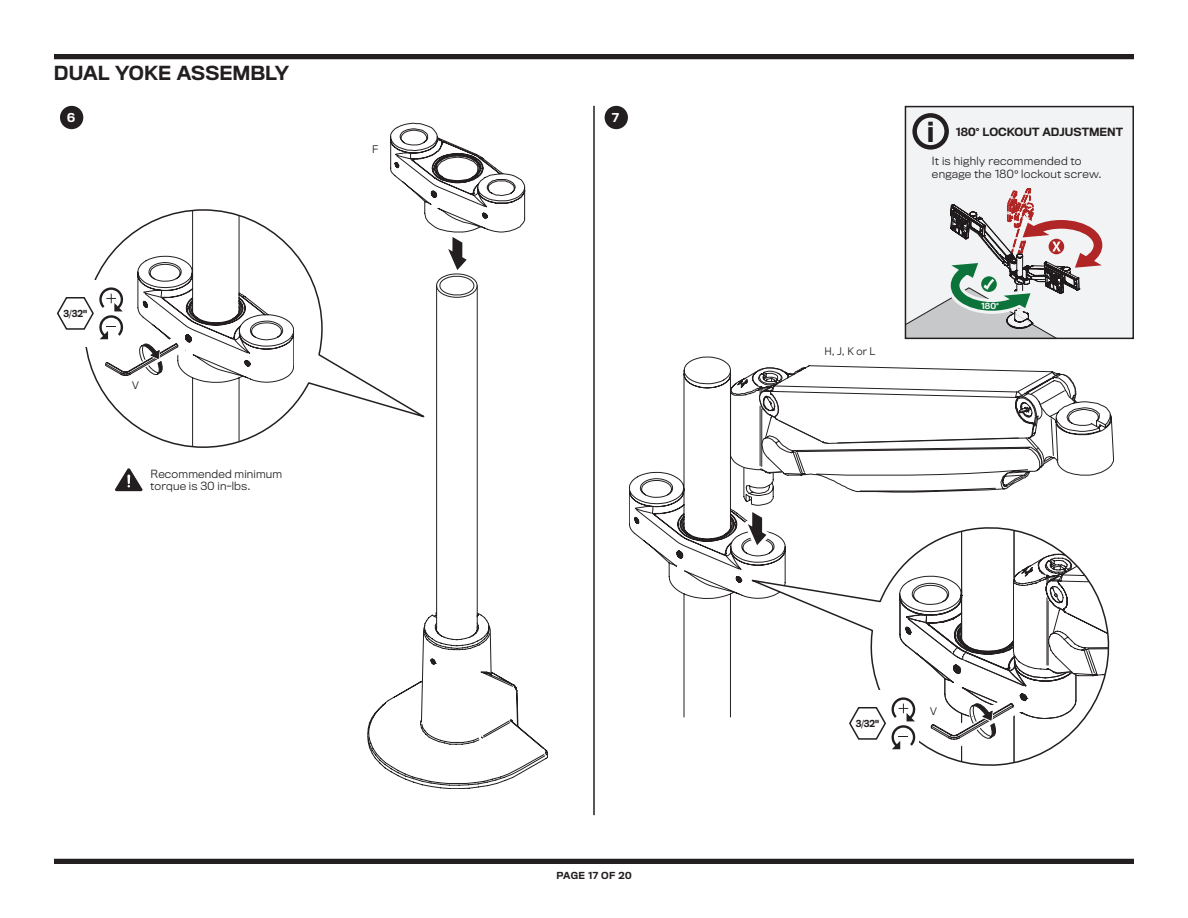
<style>
.page{position:relative;width:1188px;height:918px;background:#fff}
.page>*{position:absolute;margin:0;border:0;box-sizing:border-box;transform-origin:0 0}
.t1{font:500 27px "Titling Gothic FB";color:#231f20}
.t2{font:500 18px "Titling Gothic FB";letter-spacing:-.005em;color:#231f20}
.t3{font:500 11.4px "Titling Gothic FB";color:#fff}
.step_overview{font:300 10.5px/12.6px "Titling Gothic FB";letter-spacing:.025em;color:#231f20}
.t4{font:500 10.5px "Titling Gothic FB";letter-spacing:.005em;color:#231f20}
.t5{font:300 9.75px "Titling Gothic FB";color:#231f20}
.t6{font:500 9px "Titling Gothic FB";letter-spacing:.03em;color:#231f20}
.t7{font:500 9px "Titling Gothic FB";letter-spacing:.03em;color:#231f20;scale:.9 1}
.t8{font:500 7.8px "Titling Gothic FB";color:#fff}
.s1{font-family:"Helvetica";font-weight:400}
</style>
<div class="page">
<div style="left:54px;top:859px;width:1080px;height:5px;background:#231f20"></div>
<div style="left:54px;top:54px;width:1080px;height:5px;background:#231f20"></div>
<svg style="left:189px;top:209px;width:236px;height:239px"></svg>
<svg style="left:56px;top:210px;width:238px;height:237px"></svg>
<hr style="left:436px;top:286px;width:1px;height:343px;background:#231f20">
<hr style="left:477px;top:286px;width:1px;height:342px;background:#231f20">
<svg style="left:368px;top:612px;width:180px;height:177px"></svg>
<svg style="left:390px;top:123px;width:135px;height:175px"></svg>
<hr style="left:593px;top:106px;width:2px;height:709px;background:#231f20">
<svg style="left:629px;top:369px;width:116px;height:348px"></svg>
<svg style="left:743px;top:391px;width:371px;height:115px"></svg>
<svg style="left:745px;top:512px;width:18px;height:9px"></svg>
<svg style="left:684px;top:357px;width:392px;height:116px"></svg>
<svg style="left:740px;top:521px;width:263px;height:196px"></svg>
<svg style="left:848px;top:528px;width:262px;height:238px"></svg>
<div style="left:905px;top:107px;width:228px;height:231px;background:#f2f3f4"></div>
<svg style="left:908px;top:188px;width:195px;height:148px"></svg>
<div style="left:905px;top:106px;width:229px;height:233px;border:2px solid #231f20"></div>
<div style="left:912px;top:113px;width:37px;height:37px;border:4px solid #231f20;border-radius:50%"></div>
<div style="left:60px;top:106px;width:23px;height:23px;background:#231f20;border-radius:50%"></div>
<div style="left:605px;top:106px;width:23px;height:23px;background:#231f20;border-radius:50%"></div>
<svg style="left:116px;top:469px;width:27px;height:23px"></svg>
<p class="t2" style="left:54px;top:62px;width:237px">DUAL YOKE ASSEMBLY</p>
<p class="t3" style="left:67px;top:111px;width:10px">6</p>
<p class="t3" style="left:612px;top:111px;width:8px">7</p>
<p class="t7" style="left:64px;top:308px;width:28px">3/32"</p>
<p class="t5" style="left:132px;top:379px;width:8px">V</p>
<p class="step_overview" style="left:151px;top:467px;width:133px">Recommended minimum torque is 30 in-lbs.</p>
<p class="t5" style="left:372px;top:144px;width:8px">F</p>
<p class="t6" style="left:556px;top:870px;width:77px">PAGE 17 OF 20</p>
<p class="t5" style="left:825px;top:346px;width:52px">H, J, K or L</p>
<p class="t1" style="left:927px;top:115px;width:9px">i</p>
<p class="t4" style="left:956px;top:125px;width:169px">180° LOCKOUT ADJUSTMENT</p>
<p class="step_overview" style="left:932px;top:155px;width:171px">It is highly recommended to engage the 180<span class="s1">º</span> lockout screw.</p>
<p class="t8" style="left:981px;top:301px;width:19px">180°</p>
<p class="t7" style="left:856px;top:718px;width:28px">3/32"</p>
<p class="t5" style="left:930px;top:706px;width:8px">V</p>
</div>
